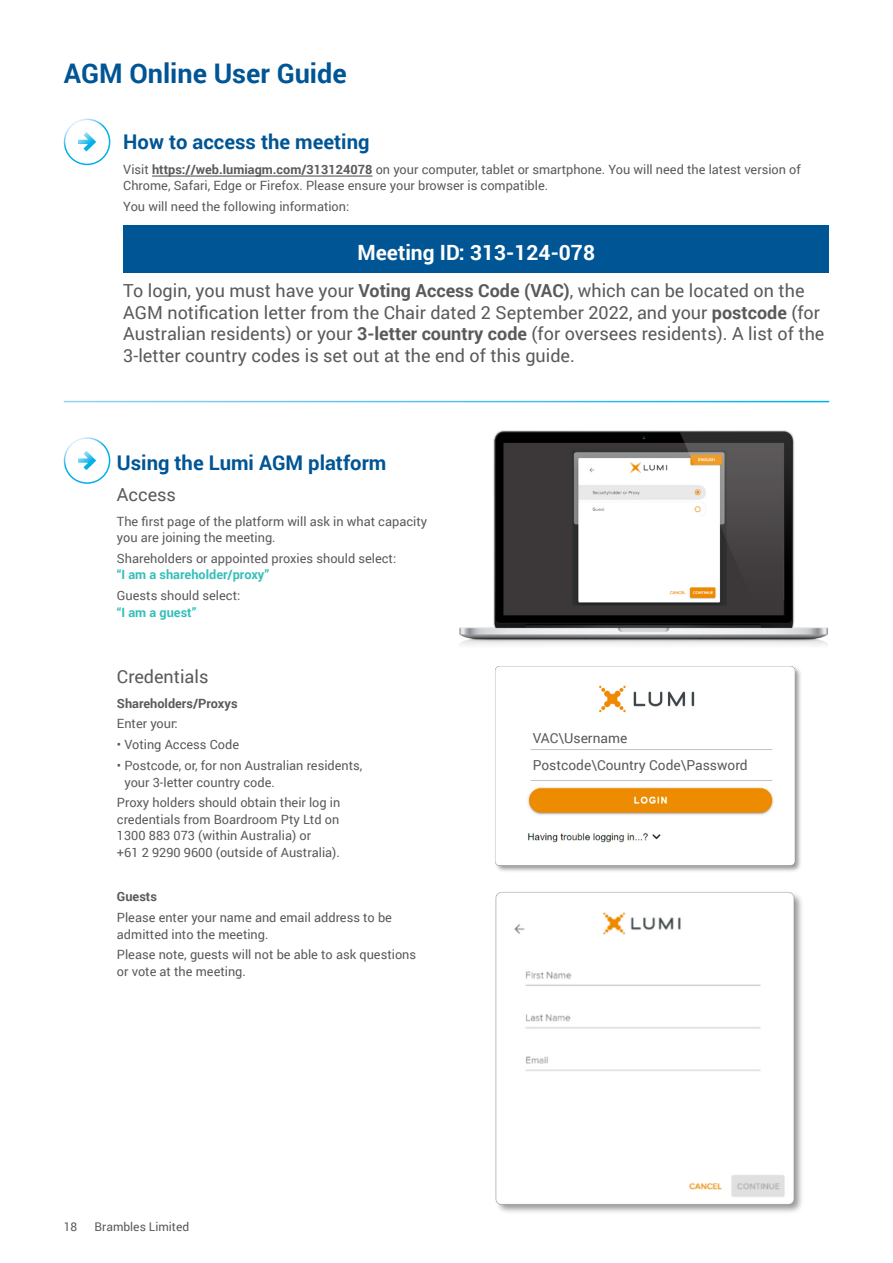
<style>
.page{position:relative;width:893px;height:1263px;background:#fff}
.page>*{position:absolute;margin:0;border:0;box-sizing:border-box;transform-origin:0 0}
.Page_Heading_-_Large{font:700 27px "Roboto";color:#005595}
.Body_text_9pt_GREY{font:700 21px "Roboto";color:#fff}
.Page_Heading{font:700 20.25px "Roboto";color:#005595}
.Page_Heading-2{font:18px/21.6px "Roboto";color:#595a59}
.Subheading_1{font:13.8px "Roboto";color:#595a59}
.Body_text_9pt_GREY-2{font:12.75px/16.5px "Roboto";color:#595a59}
.Body_text_9pt_GREY-3{font:700 12.75px "Roboto";color:#595a59}
.t1{font:12px "Roboto";color:#595a59}
.s1{font-weight:700}
.s2{font-weight:700;color:#35bfb9}
</style>
<div class="page">
<hr style="left:152px;top:175px;width:220px;height:2px;background:#595a59">
<div style="left:123px;top:226px;width:706px;height:47px;background:#005595"></div>
<div style="left:64px;top:119px;width:46px;height:46px;border:2px solid #fff;border-radius:50%"></div>
<svg style="left:78px;top:132px;width:18px;height:20px"></svg>
<div style="left:64px;top:437px;width:46px;height:47px;border:2px solid #fff;border-radius:50%"></div>
<svg style="left:78px;top:451px;width:18px;height:19px"></svg>
<img style="left:459px;top:430px;width:369px;height:216px">
<img style="left:495px;top:666px;width:306px;height:206px">
<img style="left:495px;top:892px;width:307px;height:320px">
<p class="Page_Heading_-_Large" style="left:64px;top:54px;width:284px">AGM Online User Guide</p>
<p class="Page_Heading" style="left:123px;top:127px;width:248px">How to access the meeting</p>
<p class="Body_text_9pt_GREY-2" style="left:123px;top:161px;width:679px">Visit <span class="s1">https://web.lumiagm.com/313124078</span> on your computer, tablet or smartphone. You will need the latest version of<br>Chrome, Safari, Edge or Firefox. Please ensure your browser is compatible.</p>
<p class="Body_text_9pt_GREY-2" style="left:123px;top:198px;width:228px">You will need the following information:</p>
<p class="Body_text_9pt_GREY" style="left:357px;top:238px;width:239px">Meeting ID: 313-124-078</p>
<p class="Page_Heading-2" style="left:123px;top:279px;width:703px">To login, you must have your <span class="s1">Voting Access Code (VAC)</span>, which can be located on the AGM notification letter from the Chair dated 2 September 2022, and your <span class="s1">postcode</span> (for Australian residents) or your <span class="s1">3-letter country code</span> (for oversees residents). A list of the 3-letter country codes is set out at the end of this guide.</p>
<p class="Page_Heading" style="left:117px;top:449px;width:271px">Using the Lumi AGM platform</p>
<p class="Page_Heading-2" style="left:117px;top:483px;width:61px">Access</p>
<p class="Body_text_9pt_GREY-2" style="left:117px;top:512px;width:312px">The first page of the platform will ask in what capacity you are joining the meeting.</p>
<p class="Body_text_9pt_GREY-2" style="left:117px;top:550px;width:281px">Shareholders or appointed proxies should select: <span class="s2">“I am a shareholder/proxy”</span></p>
<p class="Body_text_9pt_GREY-2" style="left:117px;top:587px;width:125px">Guests should select: <span class="s2">“I am a guest”</span></p>
<p class="Page_Heading-2" style="left:117px;top:665px;width:93px">Credentials</p>
<p class="Body_text_9pt_GREY-3" style="left:117px;top:694px;width:122px">Shareholders/Proxys</p>
<p class="Body_text_9pt_GREY-2" style="left:117px;top:715px;width:62px">Enter your:</p>
<p class="Body_text_9pt_GREY-2" style="left:117px;top:736px;width:124px">• Voting Access Code</p>
<p class="Body_text_9pt_GREY-2" style="left:124px;top:757px;width:239px;text-indent:-7px">• Postcode, or, for non Australian residents, your 3-letter country code.</p>
<p class="Body_text_9pt_GREY-2" style="left:117px;top:794px;width:225px">Proxy holders should obtain their log in credentials from Boardroom Pty Ltd on 1300 883 073 (within Australia) or<br>+61 2 9290 9600 (outside of Australia).</p>
<p class="Body_text_9pt_GREY-3" style="left:117px;top:888px;width:42px">Guests</p>
<p class="Body_text_9pt_GREY-2" style="left:117px;top:909px;width:277px">Please enter your name and email address to be admitted into the meeting.</p>
<p class="Body_text_9pt_GREY-2" style="left:117px;top:946px;width:301px">Please note, guests will not be able to ask questions or vote at the meeting.</p>
<p class="t1" style="left:64px;top:1218px;width:15px">18</p>
<p class="t1" style="left:95px;top:1218px;width:96px">Brambles Limited</p>
<p class="Subheading_1" style="left:533px;top:728px;width:96px">VAC\Username</p>
<p class="Subheading_1" style="left:533px;top:756px;width:217px">Postcode\Country Code\Password</p>
</div>
